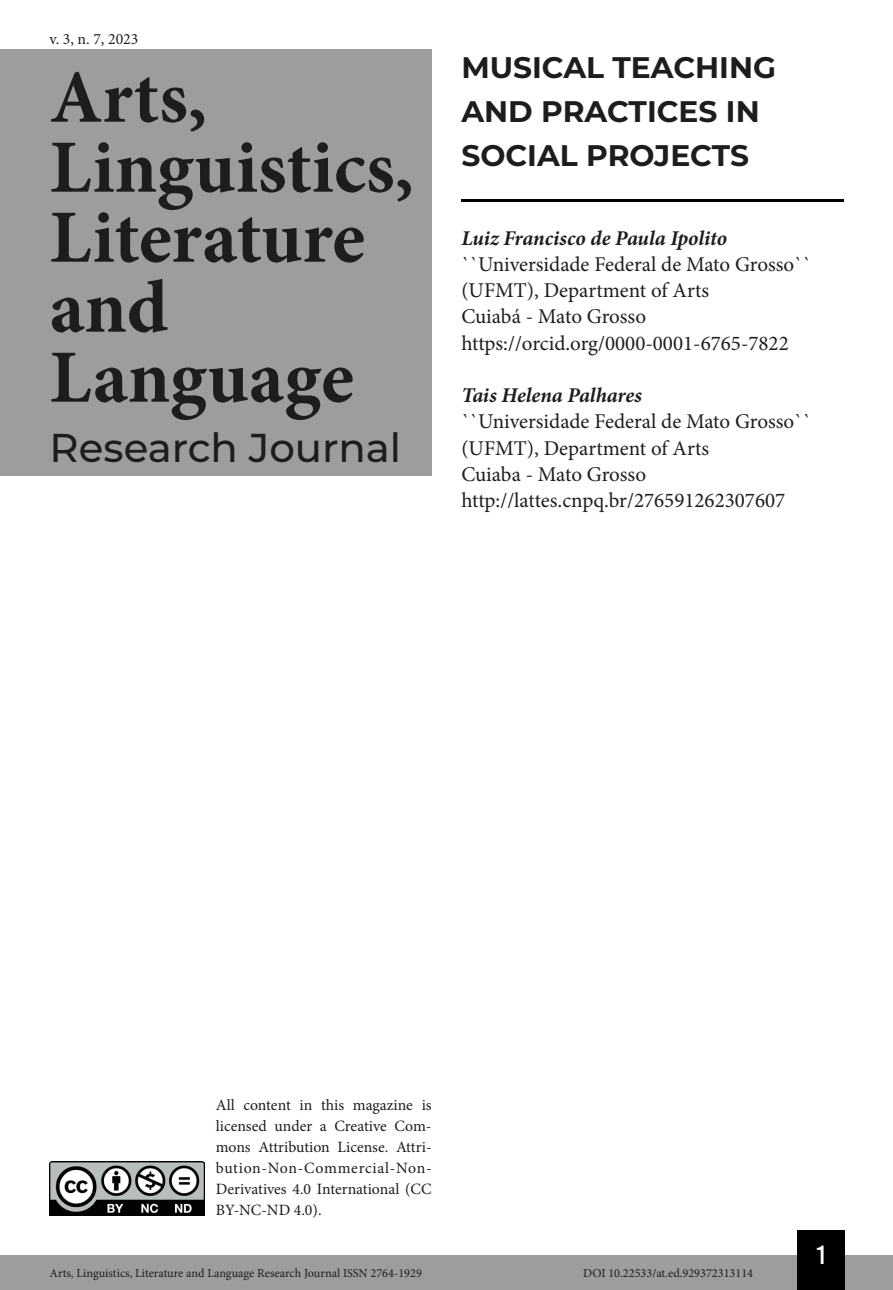
<style>
.page{position:relative;width:893px;height:1290px;background:#fff}
.page>*{position:absolute;margin:0;border:0;box-sizing:border-box;transform-origin:0 0}
.t1{font:700 75.25px/70px "Minion Pro";color:#1d1d1b}
.t2{font:500 40.25px "Montserrat";color:#1d1d1b}
.t3{font:700 29.75px/43.8px "Montserrat";color:#1d1d1b}
.t4{font:26.25px "Bebas Kai";color:#fff}
.t5{font:21px/26.2px "Minion Pro";color:#1d1d1b}
.t6{font:italic 700 21px "Minion Pro";letter-spacing:-.005em;color:#1d1d1b}
.t7{font:15.75px/21px "Minion Pro";color:#1d1d1b;text-align:justify}
.t8{font:12.25px "Minion Pro";color:#1d1d1b}
</style>
<div class="page">
<div style="left:0;top:1255px;width:893px;height:35px;background:#9d9d9d"></div>
<div style="left:797px;top:1230px;width:48px;height:60px;background:#000"></div>
<img style="left:50px;top:1161px;width:154px;height:54px">
<div style="left:0;top:50px;width:432px;height:426px;background:#9d9d9d"></div>
<hr style="left:461px;top:199px;width:382px;height:3px;background:#000">
<p class="t7" style="left:50px;top:28px;width:90px">v. 3, n. 7, 2023</p>
<h1 class="t1" style="left:50px;top:62px;width:366px">Arts,<br>Linguistics,<br>Literature and<br>Language</h1>
<h2 class="t2" style="left:50px;top:420px;width:353px">Research Journal</h2>
<h3 class="t3" style="left:461px;top:44px;width:316px">MUSICAL TEACHING<br>AND PRACTICES IN<br>SOCIAL PROJECTS</h3>
<p class="t6" style="left:461px;top:223px;width:267px">Luiz Francisco de Paula Ipolito</p>
<p class="t5" style="left:461px;top:251px;width:351px">``Universidade Federal de Mato Grosso`` (UFMT), Department of Arts<br>Cuiabá - Mato Grosso https://orcid.org/0000-0001-6765-7822</p>
<p class="t6" style="left:461px;top:380px;width:182px">Tais Helena Palhares</p>
<p class="t5" style="left:461px;top:409px;width:351px">``Universidade Federal de Mato Grosso`` (UFMT), Department of Arts<br>Cuiaba - Mato Grosso http://lattes.cnpq.br/276591262307607</p>
<p class="t7" style="left:216px;top:1095px;width:217px">All content in this magazine is licensed under a Creative Com&shy;mons Attribution License. Attri&shy;bution-Non-Commercial-Non-Derivatives 4.0 International (CC BY-NC-ND 4.0).</p>
<p class="t8" style="left:50px;top:1265px;width:374px">Arts, Linguistics, Literature and Language Research Journal ISSN 2764-1929</p>
<p class="t8" style="left:583px;top:1265px;width:171px">DOI 10.22533/at.ed.929372313114</p>
<p class="t4" style="left:817px;top:1241px;width:10px">1</p>
</div>
